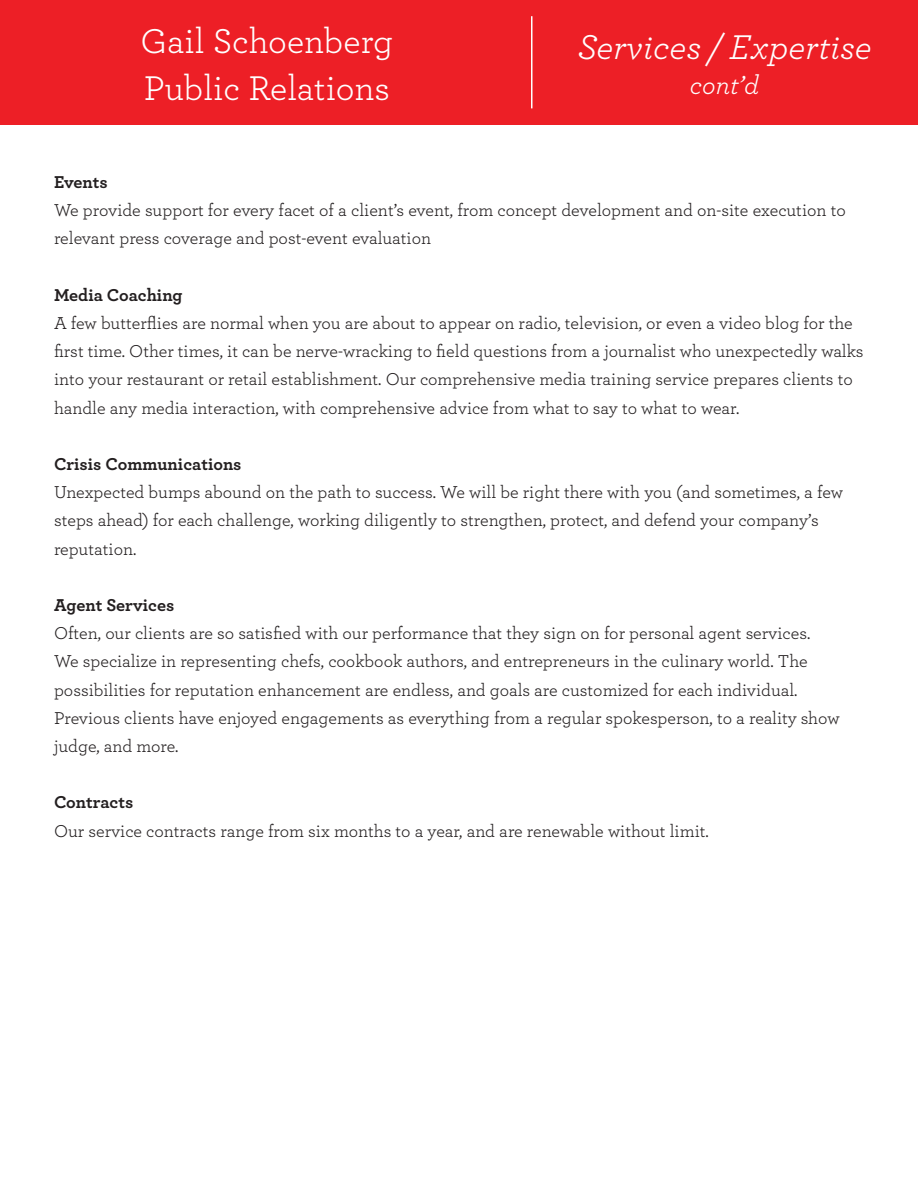
<style>
.page{position:relative;width:918px;height:1188px;background:#fff}
.page>*{position:absolute;margin:0;border:0;box-sizing:border-box;transform-origin:0 0}
.t1{font:36px "Archer";color:#fff}
.Paragraph_Style_2{font:italic 36px "Archer";color:#fff}
.Paragraph_Style_2-2{font:italic 27px "Archer";color:#fff}
.Paragraph_Style_2-3{font:18px/28.2px "Archer";color:#231f20}
.Paragraph_Style_2-4{font:700 18px "Archer";color:#231f20}
</style>
<div class="page">
<div style="left:1px;top:0;width:917px;height:124px;background:#ed1f26"></div>
<hr style="left:531px;top:16px;width:1px;height:92px;background:#fff">
<p class="t1" style="left:140px;top:17px;width:254px">Gail Schoenberg</p>
<p class="t1" style="left:144px;top:63px;width:248px">Public Relations</p>
<p class="Paragraph_Style_2" style="left:577px;top:22px;width:296px">Services / Expertise</p>
<p class="Paragraph_Style_2-2" style="left:690px;top:65px;width:71px">cont’d</p>
<p class="Paragraph_Style_2-4" style="left:54px;top:168px;width:55px">Events</p>
<p class="Paragraph_Style_2-3" style="left:54px;top:195px;width:793px">We provide support for every facet of a client’s event, from concept development and on-site execution to relevant press coverage and post-event evaluation</p>
<p class="Paragraph_Style_2-4" style="left:54px;top:281px;width:130px">Media Coaching</p>
<p class="Paragraph_Style_2-3" style="left:54px;top:308px;width:811px">A few butterflies are normal when you are about to appear on radio, television, or even a video blog for the first time. Other times, it can be nerve-wracking to field questions from a journalist who unexpectedly walks into your restaurant or retail establishment. Our comprehensive media training service prepares clients to handle any media interaction, with comprehensive advice from what to say to what to wear.</p>
<p class="Paragraph_Style_2-4" style="left:54px;top:450px;width:189px">Crisis Communications</p>
<p class="Paragraph_Style_2-3" style="left:54px;top:477px;width:791px">Unexpected bumps abound on the path to success. We will be right there with you (and sometimes, a few steps ahead) for each challenge, working diligently to strengthen, protect, and defend your company’s reputation.</p>
<p class="Paragraph_Style_2-4" style="left:54px;top:591px;width:122px">Agent Services</p>
<p class="Paragraph_Style_2-3" style="left:54px;top:618px;width:787px">Often, our clients are so satisfied with our performance that they sign on for personal agent services.<br>We specialize in representing chefs, cookbook authors, and entrepreneurs in the culinary world. The possibilities for reputation enhancement are endless, and goals are customized for each individual.<br>Previous clients have enjoyed engagements as everything from a regular spokesperson, to a reality show judge, and more.</p>
<p class="Paragraph_Style_2-4" style="left:54px;top:788px;width:81px">Contracts</p>
<p class="Paragraph_Style_2-3" style="left:54px;top:816px;width:656px">Our service contracts range from six months to a year, and are renewable without limit.</p>
</div>
